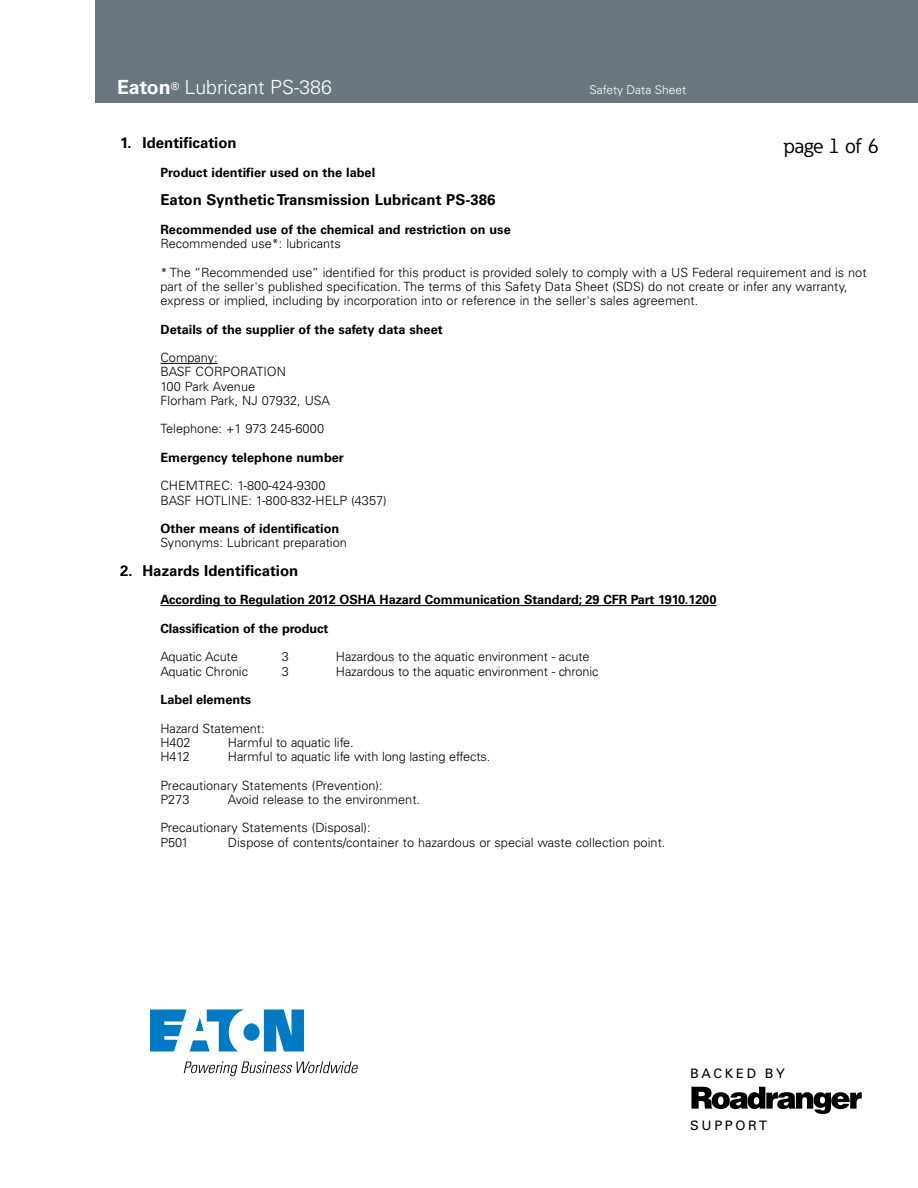
<style>
.page{position:relative;width:918px;height:1188px;background:#fff}
.page>*{position:absolute;margin:0;border:0;box-sizing:border-box;transform-origin:0 0}
.t1{font:21px "Eaton";letter-spacing:-.015em;color:#000}
.t2{font:300 19.5px "Univers";color:#fff}
.t3{font:700 15px "Univers";color:#000}
.t4{font:13.05px "Univers";letter-spacing:.2em;color:#000}
.t5{font:300 12.75px/14.2px "Univers";color:#000}
.t6{font:700 12.75px "Univers";color:#000}
.t7{font:300 12px "Univers";color:#fff}
.s1{font-weight:700}
</style>
<div class="page">
<svg style="left:150px;top:1010px;width:154px;height:42px"></svg>
<svg style="left:184px;top:1061px;width:174px;height:15px"></svg>
<div style="left:95px;top:0;width:823px;height:103px;background:#6a777f"></div>
<hr style="left:160px;top:363px;width:58px;height:1px;background:#000">
<hr style="left:160px;top:605px;width:557px;height:1px;background:#000">
<svg style="left:691px;top:1087px;width:171px;height:27px"></svg>
<h2 class="t2" style="left:117px;top:75px;width:216px"><span class="s1">Eaton</span><sup>®</sup> Lubricant PS-386</h2>
<p class="t7" style="left:590px;top:82px;width:98px">Safety Data Sheet</p>
<p class="t3" style="left:120px;top:134px;width:118px">1. Identification</p>
<p class="t6" style="left:160px;top:165px;width:216px">Product identifier used on the label</p>
<p class="t3" style="left:160px;top:191px;width:336px">Eaton Synthetic Transmission Lubricant PS-386</p>
<p class="t6" style="left:160px;top:222px;width:352px">Recommended use of the chemical and restriction on use</p>
<p class="t5" style="left:160px;top:236px;width:182px">Recommended use*: lubricants</p>
<p class="t5" style="left:160px;top:265px;width:708px">* The “Recommended use” identified for this product is provided solely to comply with a US Federal requirement and is not part of the seller's published specification. The terms of this Safety Data Sheet (SDS) do not create or infer any warranty, express or implied, including by incorporation into or reference in the seller's sales agreement.</p>
<p class="t6" style="left:160px;top:322px;width:284px">Details of the supplier of the safety data sheet</p>
<p class="t5" style="left:160px;top:350px;width:171px">Company:<br>BASF CORPORATION<br>100 Park Avenue<br>Florham Park, NJ 07932, USA</p>
<p class="t5" style="left:160px;top:422px;width:165px">Telephone: +1 973 245-6000</p>
<p class="t6" style="left:160px;top:450px;width:185px">Emergency telephone number</p>
<p class="t5" style="left:160px;top:479px;width:228px">CHEMTREC: 1-800-424-9300<br>BASF HOTLINE: 1-800-832-HELP (4357)</p>
<p class="t6" style="left:160px;top:521px;width:180px">Other means of identification</p>
<p class="t5" style="left:160px;top:536px;width:188px">Synonyms: Lubricant preparation</p>
<p class="t3" style="left:120px;top:562px;width:180px">2. Hazards Identification</p>
<p class="t6" style="left:160px;top:592px;width:558px">According to Regulation 2012 OSHA Hazard Communication Standard; 29 CFR Part 1910.1200</p>
<p class="t6" style="left:160px;top:621px;width:169px">Classification of the product</p>
<p class="t5" style="left:160px;top:650px;width:79px">Aquatic Acute</p>
<p class="t5" style="left:282px;top:650px;width:9px">3</p>
<p class="t5" style="left:336px;top:650px;width:255px">Hazardous to the aquatic environment - acute</p>
<p class="t5" style="left:160px;top:664px;width:89px">Aquatic Chronic</p>
<p class="t5" style="left:282px;top:664px;width:9px">3</p>
<p class="t5" style="left:336px;top:664px;width:264px">Hazardous to the aquatic environment - chronic</p>
<p class="t6" style="left:160px;top:692px;width:92px">Label elements</p>
<p class="t5" style="left:160px;top:721px;width:106px">Hazard Statement:<br>H402</p>
<h1 class="t1" style="left:784px;top:133px;width:97px">page 1 of 6</h1>
<p class="t5" style="left:228px;top:735px;width:127px">Harmful to aquatic life.</p>
<p class="t5" style="left:160px;top:749px;width:31px">H412</p>
<p class="t5" style="left:228px;top:749px;width:264px">Harmful to aquatic life with long lasting effects.</p>
<p class="t5" style="left:160px;top:778px;width:224px">Precautionary Statements (Prevention):<br>P273</p>
<p class="t5" style="left:228px;top:792px;width:194px">Avoid release to the environment.</p>
<p class="t5" style="left:160px;top:821px;width:212px">Precautionary Statements (Disposal):<br>P501</p>
<p class="t5" style="left:228px;top:835px;width:439px">Dispose of contents/container to hazardous or special waste collection point.</p>
<p class="t4" style="left:690px;top:1066px;width:96px">BACKED BY</p>
<p class="t4" style="left:690px;top:1118px;width:78px">SUPPORT</p>
</div>
